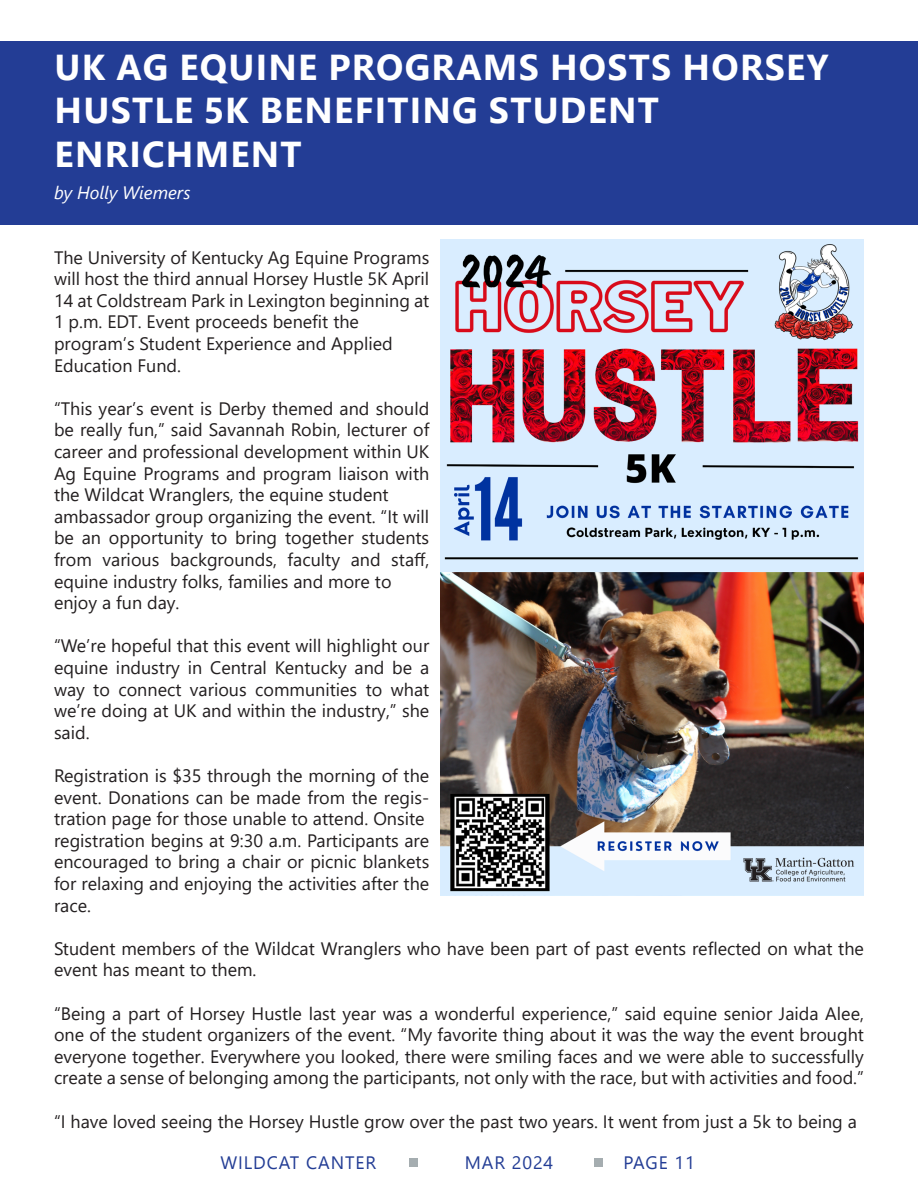
<style>
.page{position:relative;width:918px;height:1188px;background:#fff}
.page>*{position:absolute;margin:0;border:0;box-sizing:border-box;transform-origin:0 0}
.t1{font:700 36px/43.2px "Segoe UI";letter-spacing:.035em;color:#fff}
.t2{font:18px/21.6px "Segoe UI";color:#231f20;text-align:justify}
.t3{font:18px "Segoe UI Historic";letter-spacing:.05em;color:#233d95}
.t4{font:italic 18px "Segoe UI";color:#fff}
.t5{font:18px "Segoe UI";letter-spacing:.05em;color:#233d95}
</style>
<div class="page">
<div style="left:409px;top:1158px;width:9px;height:9px;background:#a5adb0"></div>
<div style="left:594px;top:1158px;width:9px;height:9px;background:#a5adb0"></div>
<div style="left:0;top:41px;width:918px;height:184px;background:#233d95"></div>
<img style="left:440px;top:240px;width:424px;height:655px">
<p class="t1" style="left:55px;top:43px;width:775px">UK AG EQUINE PROGRAMS HOSTS HORSEY<br>HUSTLE 5K BENEFITING STUDENT</p>
<p class="t1" style="left:55px;top:129px;width:249px">ENRICHMENT</p>
<p class="t4" style="left:54px;top:175px;width:138px">by Holly Wiemers</p>
<p class="t2" style="left:54px;top:245px;width:377px">The University of Kentucky Ag Equine Programs will host the third annual Horsey Hustle 5K April 14 at Coldstream Park in Lexington beginning at 1 p.m. EDT. Event proceeds benefit the</p>
<p class="t2" style="left:54px;top:331px;width:340px">program’s Student Experience and Applied</p>
<p class="t2" style="left:54px;top:353px;width:129px">Education Fund.</p>
<p class="t2" style="left:54px;top:396px;width:377px">“This year’s event is Derby themed and should be really fun,” said Savannah Robin, lecturer of career and professional development within UK Ag Equine Programs and program liaison with the Wildcat Wranglers, the equine student</p>
<p class="t2" style="left:54px;top:504px;width:377px">ambassador group organizing the event. “It will be an opportunity to bring together students from various backgrounds, faculty and staff, equine industry folks, families and more to</p>
<p class="t2" style="left:54px;top:590px;width:127px">enjoy a fun day.</p>
<p class="t2" style="left:54px;top:634px;width:377px">“We’re hopeful that this event will highlight our equine industry in Central Kentucky and be a way to connect various communities to what we’re doing at UK and within the industry,” she said.</p>
<p class="t2" style="left:54px;top:763px;width:377px">Registration is $35 through the morning of the event. Donations can be made from the regis&shy;tration page for those unable to attend. Onsite</p>
<p class="t2" style="left:54px;top:828px;width:377px">registration begins at 9:30 a.m. Participants are encouraged to bring a chair or picnic blankets for relaxing and enjoying the activities after the race.</p>
<p class="t2" style="left:54px;top:936px;width:812px">Student members of the Wildcat Wranglers who have been part of past events reflected on what the event has meant to them.</p>
<p class="t2" style="left:54px;top:1001px;width:812px">“Being a part of Horsey Hustle last year was a wonderful experience,” said equine senior Jaida Alee, one of the student organizers of the event. “My favorite thing about it was the way the event brought everyone together. Everywhere you looked, there were smiling faces and we were able to successfully create a sense of belonging among the participants, not only with the race, but with activities and food.”</p>
<p class="t2" style="left:54px;top:1109px;width:805px">“I have loved seeing the Horsey Hustle grow over the past two years. It went from just a 5k to being a</p>
<p class="t3" style="left:220px;top:1153px;width:157px">WILDCAT CANTER</p>
<p class="t5" style="left:465px;top:1146px;width:90px">MAR 2024</p>
<p class="t3" style="left:624px;top:1153px;width:73px">PAGE 11</p>
</div>
